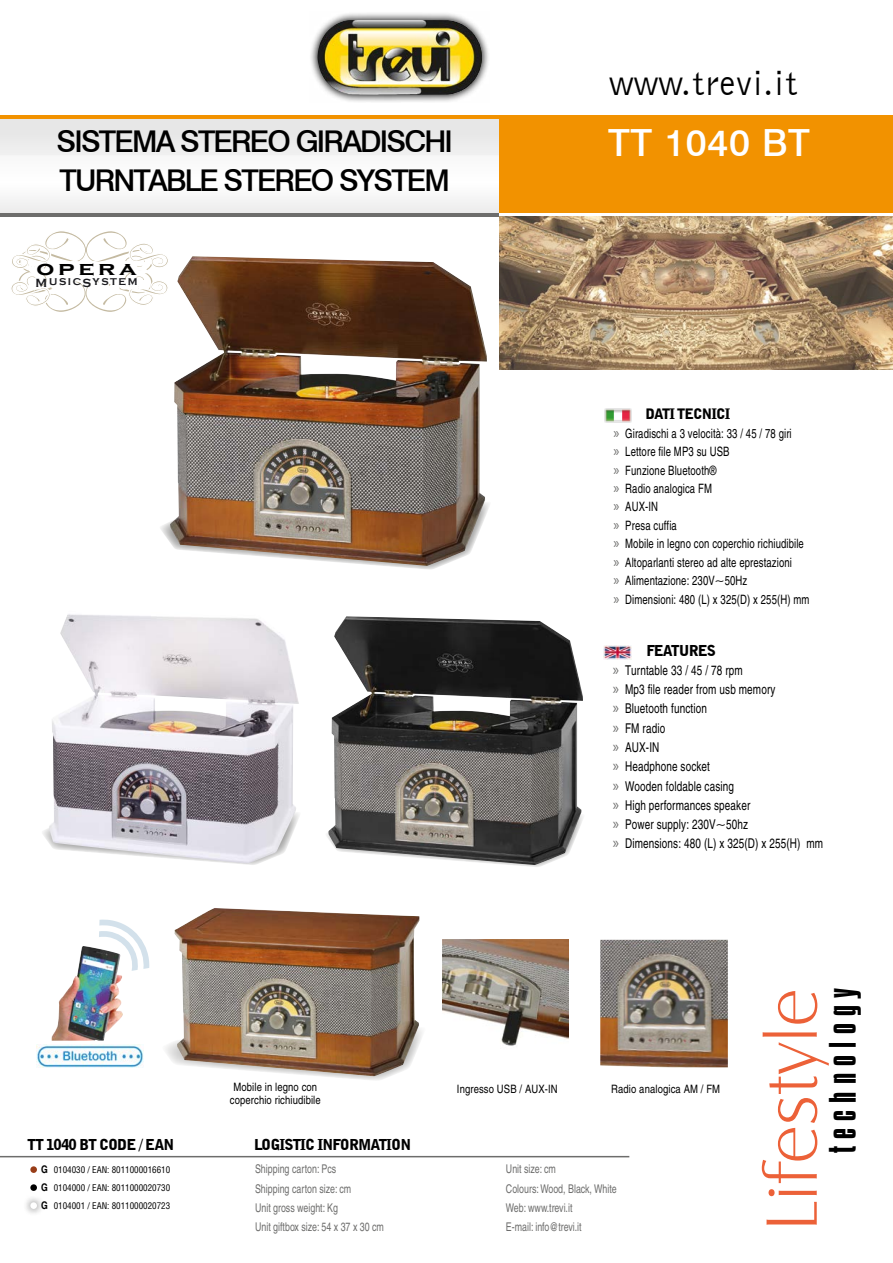
<style>
.page{position:relative;width:893px;height:1263px;background:#fff}
.page>*{position:absolute;margin:0;border:0;box-sizing:border-box;transform-origin:0 0}
.t1{font:75.3px "Castle T Ligh";color:#ec6138}
.t2{font:500 37.5px "Swiss 721 BT";letter-spacing:.02em;color:#fff}
.t3{font:36px "Bell Gothic BT";letter-spacing:.02em;color:#000}
.t4{font:32.85px "Compacta BT";letter-spacing:.22em;color:#000}
.t5{font:500 30px/38.4px "Swiss 721 BT";letter-spacing:-.06em;color:#000}
.t6{font:700 20.1px "Copperplate Gothic";letter-spacing:.15em;color:#000;scale:1.25 1}
.t7{font:900 15px "Bell Gothic BT";letter-spacing:-.06em;color:#000}
.t8{font:900 14.4px "Bell Gothic BT";letter-spacing:-.06em;color:#000}
.t9{font:condensed 13.5px/19.2px "Helvetica";letter-spacing:.01em;color:#000;scale:.9 1}
.t10{font:condensed 12.9px/18.5px "Helvetica";letter-spacing:.01em;color:#000;scale:.9 1}
.t11{font:condensed 12px/19.2px "Helvetica";color:#6d6d6c;scale:.9 1}
.t12{font:condensed 11.55px/12.9px "Helvetica";letter-spacing:.01em;color:#000;text-align:center}
.t13{font:700 10.2px "Copperplate Gothic";letter-spacing:.155em;color:#1b1b1f}
.t14{font:condensed 9px/18px "Helvetica";color:#000;text-align:justify}
.s1{font-size:12.15px}
.s2{font-family:"Myriad Pro";font-stretch:normal;font-size:15.75px;color:#6d6d6c}
.s3{font-family:"Swiss 721 BT"}
.s4{font-family:"Myriad Pro";font-stretch:normal;font-size:16.5px;color:#6d6d6c}
.s5{font-weight:700;font-size:10.5px}
</style>
<div class="page">
<div style="left:0;top:115px;width:893px;height:97px;background:#f29200"></div>
<svg style="left:43px;top:828px;width:213px;height:37px"></svg>
<svg style="left:160px;top:503px;width:329px;height:67px"></svg>
<svg style="left:311px;top:13px;width:178px;height:89px"></svg>
<img style="left:317px;top:20px;width:165px;height:75px">
<svg style="left:0;top:212px;width:498px;height:5px;background:#868685"></svg>
<div style="left:0;top:119px;width:498px;height:93px;background:#f3f3f3"></div>
<img style="left:605px;top:408px;width:26px;height:14px">
<img style="left:604px;top:645px;width:28px;height:14px">
<img style="left:500px;top:217px;width:393px;height:153px">
<img style="left:170px;top:256px;width:317px;height:310px">
<img style="left:37px;top:1044px;width:107px;height:23px">
<svg style="left:99px;top:919px;width:51px;height:52px"></svg>
<img style="left:52px;top:946px;width:71px;height:95px">
<svg style="left:165px;top:1029px;width:257px;height:51px"></svg>
<img style="left:443px;top:939px;width:126px;height:107px">
<img style="left:600px;top:940px;width:128px;height:127px">
<img style="left:175px;top:908px;width:244px;height:168px">
<svg style="left:11px;top:231px;width:157px;height:81px"></svg>
<img style="left:328px;top:616px;width:255px;height:249px">
<img style="left:49px;top:614px;width:250px;height:250px">
<hr style="left:0;top:1156px;width:629px;height:1px;background:#6d6d6c">
<div style="left:30px;top:1166px;width:7px;height:7px;background:#983d18;border-radius:50%"></div>
<div style="left:30px;top:1184px;width:7px;height:7px;background:#000;border-radius:50%"></div>
<div style="left:22px;top:1194px;width:23px;height:23px;background:#000;opacity:.75"></div>
<div style="left:30px;top:1202px;width:7px;height:7px;background:#fff;border-radius:50%"></div>
<h3 class="t3" style="left:609px;top:61px;width:189px">www.trevi.it</h3>
<h3 class="t5" style="left:57px;top:122px;width:398px">SISTEMA STEREO GIRADISCHI<br>TURNTABLE STEREO SYSTEM</h3>
<h2 class="t2" style="left:608px;top:120px;width:204px">TT 1040 BT</h2>
<h3 class="t6" style="left:37px;top:257px;width:82px">opera</h3>
<p class="t13" style="left:36px;top:276px;width:104px"><span class="s1">M</span>USIC<span class="s1">S</span> YSTEM</p>
<p class="t8" style="left:646px;top:405px;width:86px">DATI TECNICI</p>
<p class="t10" style="left:613px;top:424px;width:219px"><span class="s2">x</span> Giradischi a 3 velocità: 33 / 45 / 78 giri<br><span class="s2">x</span> Lettore file MP3 su USB<br><span class="s2">x</span> Funzione Bluetooth®<br><span class="s2">x</span> Radio analogica FM<br><span class="s2">x</span> AUX-IN<br><span class="s2">x</span> Presa cuffia<br><span class="s2">x</span> Mobile in legno con coperchio richiudibile <span class="s2">x</span> Altoparlanti stereo ad alte eprestazioni<br><span class="s2">x</span> Alimentazione: 230V<span class="s3">~</span>50Hz<br><span class="s2">x</span> Dimensioni: 480 (L) x 325(D) x 255(H) mm</p>
<p class="t7" style="left:646px;top:641px;width:71px">FEATURES</p>
<p class="t9" style="left:613px;top:660px;width:235px"><span class="s4">x</span> Turntable 33 / 45 / 78 rpm<br><span class="s4">x</span> Mp3 file reader from usb memory<br><span class="s4">x</span> Bluetooth function<br><span class="s4">x</span> FM radio<br><span class="s4">x</span> AUX-IN<br><span class="s4">x</span> Headphone socket<br><span class="s4">x</span> Wooden foldable casing<br><span class="s4">x</span> High performances speaker<br><span class="s4">x</span> Power supply: 230V<span class="s3">~</span>50hz<br><span class="s4">x</span> Dimensions: 480 (L) x 325(D) x 255(H) mm</p>
<p class="t12" style="left:230px;top:1081px;width:92px">Mobile in legno con coperchio richiudibile</p>
<p class="t12" style="left:457px;top:1083px;width:102px">Ingresso USB / AUX-IN</p>
<p class="t12" style="left:611px;top:1083px;width:110px">Radio analogica AM / FM</p>
<p class="t7" style="left:28px;top:1135px;width:148px">TT 1040 BT CODE / EAN</p>
<p class="t7" style="left:254px;top:1135px;width:158px">LOGISTIC INFORMATION</p>
<p class="t14" style="left:41px;top:1160px;width:131px"><span class="s5">G</span> 0104030 / EAN: 8011000016610<br><span class="s5">G</span> 0104000 / EAN: 8011000020730<br><span class="s5">G</span> 0104001 / EAN: 8011000020723</p>
<p class="t11" style="left:255px;top:1160px;width:145px">Shipping carton: Pcs<br>Shipping carton size: cm<br>Unit gross weight: Kg<br>Unit giftbox size: 54 x 37 x 30 cm</p>
<p class="t11" style="left:506px;top:1159px;width:125px">Unit size: cm<br>Colours: Wood, Black, White<br>Web: www.trevi.it<br>E-mail: info@trevi.it</p>
<h1 class="t1" style="left:751px;top:1231px;width:244px;rotate:-90deg">Lifestyle</h1>
<h3 class="t4" style="left:824px;top:1153px;width:167px;rotate:-90deg">technology</h3>
</div>
